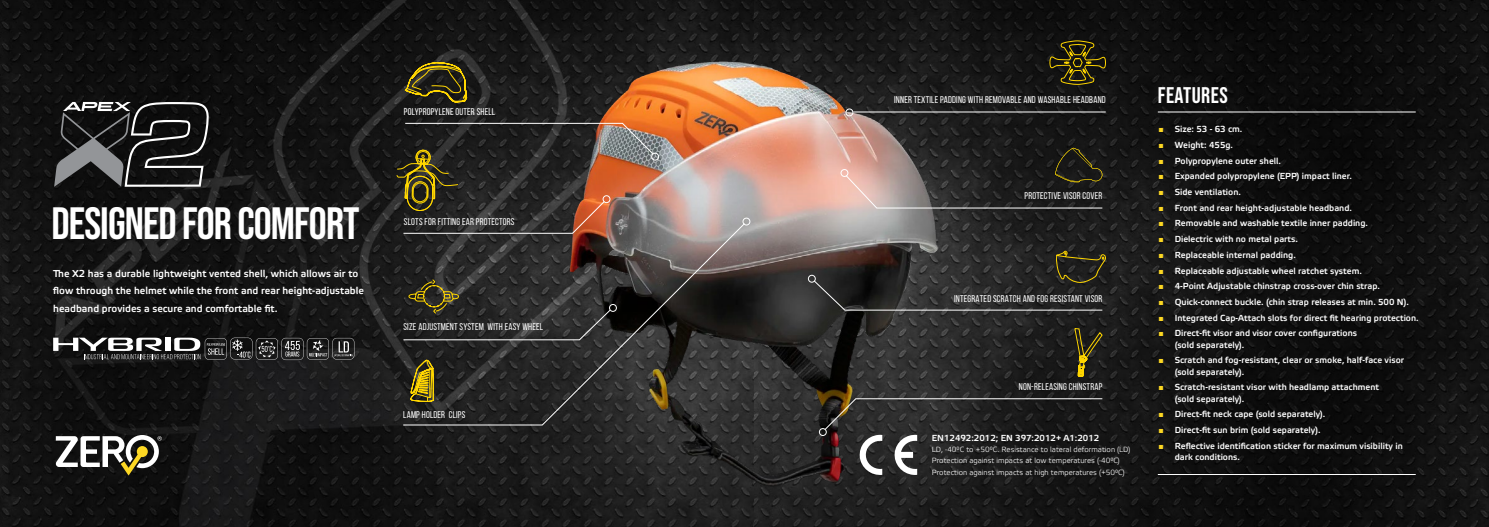
<style>
.page{position:relative;width:1489px;height:527px;background:#fff}
.page>*{position:absolute;margin:0;border:0;box-sizing:border-box;transform-origin:0 0}
.t1{font:45px "Bebas Neue";letter-spacing:-.02em;color:#fff}
.t2{font:22.5px "Bebas Neue";letter-spacing:.02em;color:#fff}
.t3{font:10px/17.5px "Etelka Medium Pro";color:#fff}
.t4{font:9.75px "Bebas Neue";letter-spacing:.02em;color:#fff}
.t5{font:8.75px/11.2px "Etelka Medium Pro";color:#fff}
.t6{font:7.5px/11.2px "Etelka Light Pro";color:#fff}
.s1{font-family:"Arial";color:#fcd723}
</style>
<div class="page">
<img style="left:753px;top:0;width:735px;height:526px">
<img style="left:0;top:0;width:753px;height:526px">
<img style="left:517px;top:45px;width:454px;height:454px">
<svg style="left:54px;top:102px;width:155px;height:85px;background:#3a3b3b"></svg>
<svg style="left:402px;top:222px;width:343px;height:203px;background:#363432"></svg>
<svg style="left:405px;top:61px;width:62px;height:41px;background:#4a4116"></svg>
<svg style="left:410px;top:359px;width:23px;height:43px"></svg>
<svg style="left:813px;top:250px;width:292px;height:61px;background:#312e2c"></svg>
<svg style="left:844px;top:148px;width:259px;height:61px;background:#534a47"></svg>
<hr style="left:1157px;top:111px;width:258px;height:1px;background:#fff">
<hr style="left:853px;top:111px;width:252px;height:1px;background:#fff">
<hr style="left:1157px;top:473px;width:258px;height:1px;background:#fff">
<svg style="left:56px;top:434px;width:106px;height:41px"></svg>
<svg style="left:823px;top:397px;width:280px;height:78px;background:#2e2c2b"></svg>
<svg style="left:396px;top:122px;width:258px;height:112px;background:#4f3e34"></svg>
<svg style="left:1074px;top:328px;width:28px;height:48px"></svg>
<svg style="left:402px;top:279px;width:209px;height:61px;background:#33322e"></svg>
<svg style="left:1049px;top:40px;width:56px;height:45px;background:#38320e"></svg>
<div style="left:742px;top:217px;width:8px;height:8px;border:1px solid #fff;border-radius:50%"></div>
<div style="left:845px;top:108px;width:8px;height:8px;border:1px solid #fff;border-radius:50%"></div>
<div style="left:840px;top:169px;width:8px;height:8px;border:1px solid #fff;border-radius:50%"></div>
<div style="left:651px;top:153px;width:8px;height:7px;border:1px solid #fff;border-radius:50%"></div>
<div style="left:808px;top:274px;width:7px;height:8px;border:1px solid #fff;border-radius:50%"></div>
<div style="left:602px;top:195px;width:8px;height:8px;border:1px solid #fff;border-radius:50%"></div>
<div style="left:609px;top:304px;width:8px;height:7px;border:1px solid #fff;border-radius:50%"></div>
<div style="left:819px;top:427px;width:7px;height:8px;border:1px solid #fff;border-radius:50%"></div>
<svg style="left:53px;top:337px;width:301px;height:23px;background:#4d4d4d"></svg>
<h1 class="t1" style="left:52px;top:198px;width:309px">DESIGNED FOR COMFORT</h1>
<p class="t3" style="left:53px;top:265px;width:312px">The X2 has a durable lightweight vented shell, which allows air to flow through the helmet while the front and rear height-adjustable headband provides a secure and comfortable fit.</p>
<p class="t4" style="left:404px;top:106px;width:93px">POLYPROPYLENE OUTER SHELL</p>
<p class="t4" style="left:404px;top:216px;width:112px">SLOTS FOR FITTING EAR PROTECTORS</p>
<p class="t4" style="left:403px;top:321px;width:141px">SIZE ADJUSTMENT SYSTEM WITH EASY WHEEL</p>
<p class="t4" style="left:403px;top:408px;width:64px">LAMP HOLDER CLIPS</p>
<p class="t4" style="left:894px;top:94px;width:213px">INNER TEXTILE PADDING WITH REMOVABLE AND WASHABLE HEADBAND</p>
<h2 class="t2" style="left:1157px;top:83px;width:71px">FEATURES</h2>
<p class="t4" style="left:1024px;top:190px;width:79px">PROTECTIVE VISOR COVER</p>
<p class="t4" style="left:954px;top:293px;width:150px">INTEGRATED SCRATCH AND FOG RESISTANT VISOR</p>
<p class="t4" style="left:1018px;top:381px;width:85px">NON-RELEASING CHINSTRAP</p>
<p class="t5" style="left:931px;top:432px;width:169px">EN12492:2012; EN 397:2012+ A1:2012</p>
<p class="t6" style="left:931px;top:444px;width:200px">LD, -40°C to +50°C. Resistance to lateral deformation (LD)<br>Protection against impacts at low temperatures (-40°C)<br>Protection against impacts at high temperatures (+50°C)</p>
<p class="t5" style="left:1158px;top:124px;width:85px"><span class="s1">■</span> Size: 53 - 63 cm.</p>
<p class="t5" style="left:1158px;top:140px;width:76px"><span class="s1">■</span> Weight: 455g.</p>
<p class="t5" style="left:1158px;top:155px;width:124px"><span class="s1">■</span> Polypropylene outer shell.</p>
<p class="t5" style="left:1158px;top:171px;width:195px"><span class="s1">■</span> Expanded polypropylene (EPP) impact liner.</p>
<p class="t5" style="left:1158px;top:187px;width:84px"><span class="s1">■</span> Side ventilation.</p>
<p class="t5" style="left:1158px;top:202px;width:195px"><span class="s1">■</span> Front and rear height-adjustable headband.</p>
<p class="t5" style="left:1158px;top:218px;width:211px"><span class="s1">■</span> Removable and washable textile inner padding.</p>
<p class="t5" style="left:1158px;top:234px;width:141px"><span class="s1">■</span> Dielectric with no metal parts.</p>
<p class="t5" style="left:1158px;top:249px;width:139px"><span class="s1">■</span> Replaceable internal padding.</p>
<p class="t5" style="left:1158px;top:265px;width:205px"><span class="s1">■</span> Replaceable adjustable wheel ratchet system.</p>
<p class="t5" style="left:1158px;top:281px;width:223px"><span class="s1">■</span> 4-Point Adjustable chinstrap cross-over chin strap.</p>
<p class="t5" style="left:1158px;top:296px;width:252px"><span class="s1">■</span> Quick-connect buckle. (chin strap releases at min. 500 N).</p>
<p class="t5" style="left:1158px;top:312px;width:262px"><span class="s1">■</span> Integrated Cap-Attach slots for direct fit hearing protection.</p>
<p class="t5" style="left:1174px;top:328px;width:184px;text-indent:-16px"><span class="s1">■</span> Direct-fit visor and visor cover configurations (sold separately).</p>
<p class="t5" style="left:1174px;top:355px;width:231px;text-indent:-16px"><span class="s1">■</span> Scratch and fog-resistant, clear or smoke, half-face visor (sold separately).</p>
<p class="t5" style="left:1174px;top:382px;width:206px;text-indent:-16px"><span class="s1">■</span> Scratch-resistant visor with headlamp attachment (sold separately).</p>
<p class="t5" style="left:1158px;top:409px;width:168px"><span class="s1">■</span> Direct-fit neck cape (sold separately).</p>
<p class="t5" style="left:1158px;top:424px;width:164px"><span class="s1">■</span> Direct-fit sun brim (sold separately).</p>
<p class="t5" style="left:1174px;top:440px;width:230px;text-indent:-16px"><span class="s1">■</span> Reflective identification sticker for maximum visibility in dark conditions.</p>
</div>
